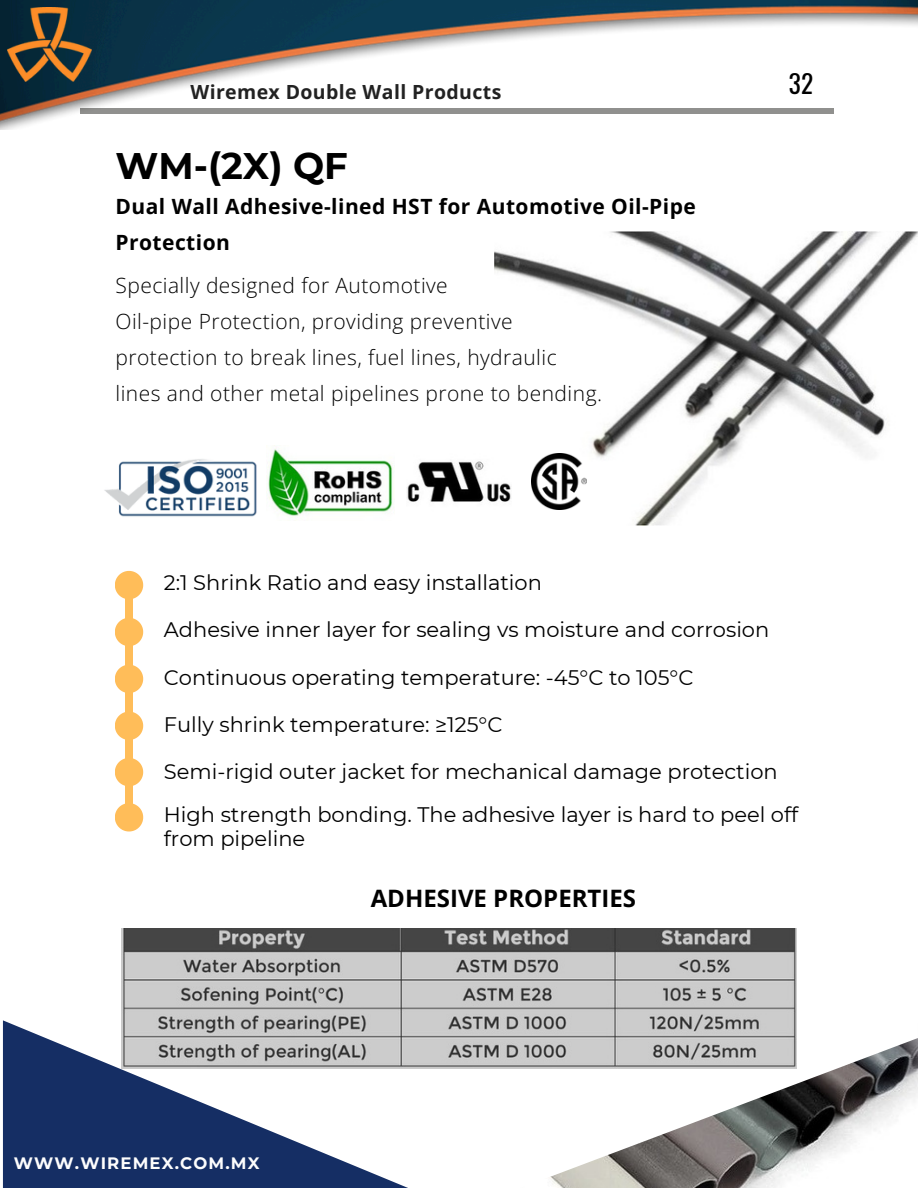
<style>
.page{position:relative;width:918px;height:1188px;background:#fff}
.page>*{position:absolute;margin:0;border:0;box-sizing:border-box;transform-origin:0 0}
.t1{font:700 36.9px "Montserrat";color:#000}
.t2{font:25.35px "Oswald";color:#000}
.t3{font:700 24px "Open Sans";color:#000}
.t4{font:21px/42.8px "Montserrat";color:#000}
.t5{font:300 21px/36px "Open Sans";letter-spacing:.02em;color:#000}
.t6{font:700 21px/36px "Open Sans";letter-spacing:.02em;color:#000}
.t7{font:700 19.5px "Open Sans";letter-spacing:.02em;color:#222}
.t8{font:700 16.5px "Montserrat";letter-spacing:.07em;color:#fdfdfd}
</style>
<div class="page">
<img style="left:494px;top:231px;width:424px;height:295px">
<svg style="left:550px;top:928px;width:306px;height:260px"></svg>
<svg style="left:550px;top:966px;width:368px;height:175px"></svg>
<svg style="left:3px;top:1068px;width:405px;height:120px;fill:#152e64"></svg>
<svg style="left:3px;top:1020px;width:115px;height:48px"></svg>
<img style="left:267px;top:449px;width:127px;height:71px">
<img style="left:407px;top:453px;width:105px;height:60px">
<img style="left:121px;top:928px;width:675px;height:141px">
<img style="left:0;top:0;width:918px;height:130px">
<img style="left:7px;top:8px;width:85px;height:73px">
<img style="left:104px;top:459px;width:153px;height:58px">
<img style="left:532px;top:453px;width:55px;height:57px">
<svg style="left:115px;top:571px;width:28px;height:28px"></svg>
<svg style="left:115px;top:665px;width:28px;height:28px"></svg>
<svg style="left:115px;top:712px;width:28px;height:28px"></svg>
<svg style="left:115px;top:618px;width:28px;height:28px"></svg>
<svg style="left:115px;top:758px;width:28px;height:28px"></svg>
<div style="left:126px;top:580px;width:6px;height:198px;background:#ffbd59"></div>
<svg style="left:115px;top:803px;width:28px;height:28px"></svg>
<div style="left:126px;top:620px;width:6px;height:198px;background:#ffbd59"></div>
<p class="t7" style="left:190px;top:78px;width:312px">Wiremex Double Wall Products</p>
<p class="t2" style="left:789px;top:64px;width:26px">32</p>
<p class="t1" style="left:116px;top:143px;width:234px">WM-(2X) QF</p>
<p class="t6" style="left:116px;top:187px;width:582px">Dual Wall Adhesive-lined HST for Automotive Oil-Pipe<br>Protection</p>
<p class="t5" style="left:116px;top:267px;width:488px">Specially designed for Automotive<br>Oil-pipe Protection, providing preventive protection to break lines, fuel lines, hydraulic lines and other metal pipelines prone to bending.</p>
<p class="t4" style="left:164px;top:561px;width:380px">2:1 Shrink Ratio and easy installation</p>
<p class="t4" style="left:164px;top:609px;width:607px">Adhesive inner layer for sealing vs moisture and corrosion</p>
<p class="t4" style="left:164px;top:656px;width:531px">Continuous operating temperature: -45°C to 105°C</p>
<p class="t4" style="left:164px;top:703px;width:340px">Fully shrink temperature: ≥125°C</p>
<p class="t4" style="left:164px;top:750px;width:636px">Semi-rigid outer jacket for mechanical damage protection<br>High strength bonding. The adhesive layer is hard to peel off</p>
<p class="t4" style="left:164px;top:817px;width:143px">from pipeline</p>
<p class="t8" style="left:14px;top:1153px;width:247px">WWW.WIREMEX.COM.MX</p>
<p class="t3" style="left:371px;top:881px;width:267px">ADHESIVE PROPERTIES</p>
</div>
